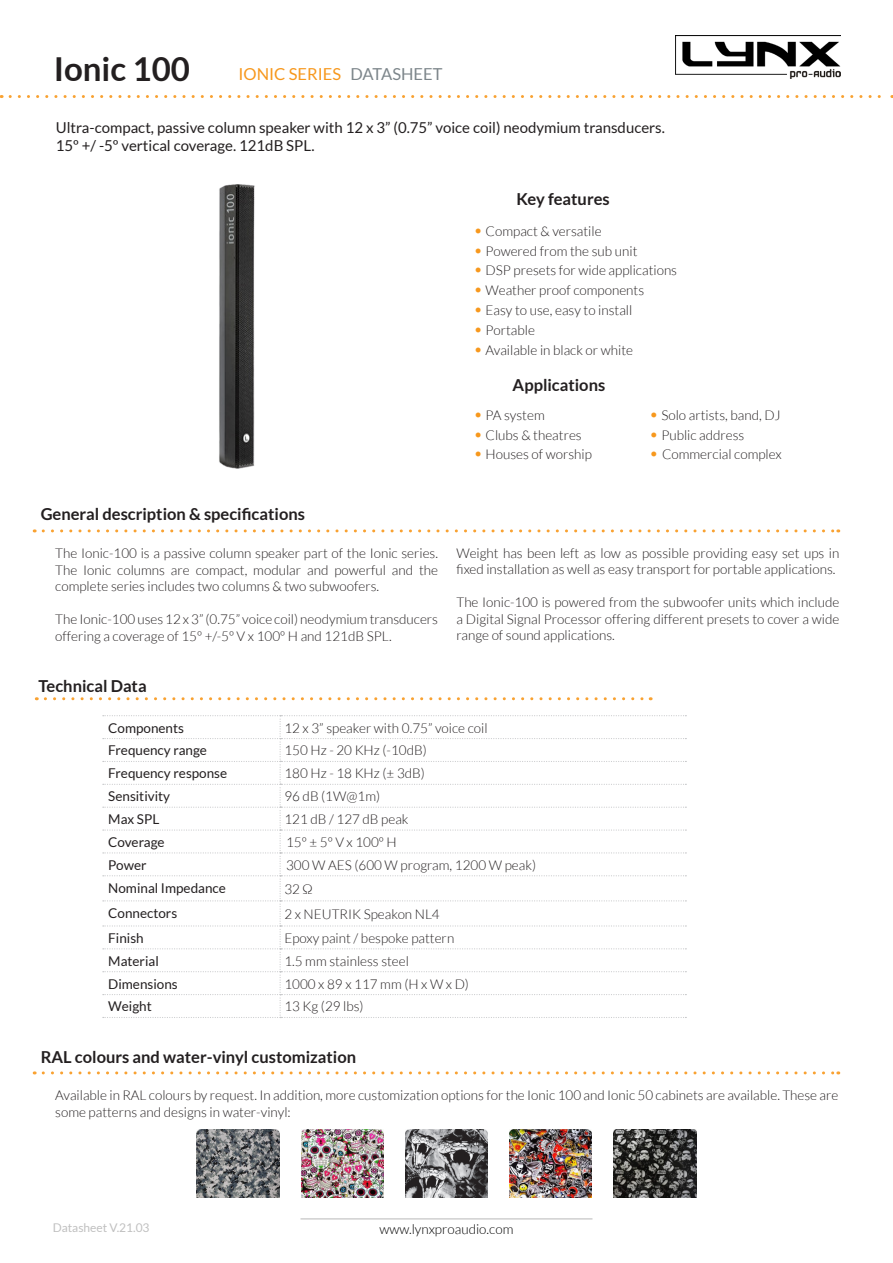
<style>
.page{position:relative;width:893px;height:1263px;background:#fff}
.page>*{position:absolute;margin:0;border:0;box-sizing:border-box;transform-origin:0 0}
.t1{font:700 33px "Lato";color:#231f20}
.t2{font:700 16.5px "Lato";color:#231f20}
.t3{font:16.5px "Lato";color:#f7981d}
.t4{font:15px "Lato";color:#231f20}
.Estilo_de_párrafo_4{font:300 13.5px/16.5px "Lato";color:#231f20}
.t5{font:13.5px "Lato";color:#231f20}
.t6{font:300 13.5px "Lato";color:#000}
.t7{font:12px "Lato";color:#c0c0c0}
.s1{color:#7d868b}
.s2{font-size:16.5px;color:#f7981d}
</style>
<div class="page">
<img style="left:675px;top:35px;width:165px;height:44px">
<hr style="left:300px;top:1218px;width:292px;height:1px;background:#c0c0c0">
<img style="left:219px;top:184px;width:36px;height:285px">
<svg style="left:43px;top:529px;width:796px;height:3px"></svg>
<svg style="left:10px;top:95px;width:883px;height:3px"></svg>
<svg style="left:45px;top:697px;width:606px;height:3px"></svg>
<svg style="left:103px;top:715px;width:583px;height:303px"></svg>
<svg style="left:43px;top:1071px;width:796px;height:3px"></svg>
<img style="left:197px;top:1130px;width:82px;height:67px">
<img style="left:301px;top:1130px;width:83px;height:67px">
<img style="left:405px;top:1130px;width:83px;height:67px">
<img style="left:509px;top:1130px;width:83px;height:67px">
<img style="left:614px;top:1130px;width:82px;height:67px">
<p class="t1" style="left:54px;top:50px;width:138px">Ionic 100</p>
<p class="t3" style="left:238px;top:65px;width:206px">IONIC SERIES <span class="s1">DATASHEET</span></p>
<p class="t4" style="left:56px;top:119px;width:611px">Ultra-compact, passive column speaker with 12 x 3” (0.75” voice coil) neodymium transducers.</p>
<p class="t4" style="left:56px;top:137px;width:260px">15º +/ -5º vertical coverage. 121dB SPL.</p>
<p class="t2" style="left:41px;top:505px;width:266px">General description &amp; specifications</p>
<p class="Estilo_de_párrafo_4" style="left:55px;top:545px;width:384px;text-align:justify">The Ionic-100 is a passive column speaker part of the Ionic series.<br>The Ionic columns are compact, modular and powerful and the complete series includes two columns &amp; two subwoofers.</p>
<p class="Estilo_de_párrafo_4" style="left:55px;top:611px;width:384px">The Ionic-100 uses 12 x 3” (0.75” voice coil) neodymium transducers offering a coverage of 15º +/-5º V x 100º H and 121dB SPL.</p>
<p class="t2" style="left:516px;top:190px;width:95px">Key features</p>
<p class="Estilo_de_párrafo_4" style="left:473px;top:223px;width:130px"><span class="s2">•</span> Compact &amp; versatile</p>
<p class="Estilo_de_párrafo_4" style="left:473px;top:243px;width:166px"><span class="s2">•</span> Powered from the sub unit</p>
<p class="Estilo_de_párrafo_4" style="left:473px;top:262px;width:205px"><span class="s2">•</span> DSP presets for wide applications</p>
<p class="Estilo_de_párrafo_4" style="left:473px;top:282px;width:172px"><span class="s2">•</span> Weather proof components</p>
<p class="Estilo_de_párrafo_4" style="left:473px;top:302px;width:160px"><span class="s2">•</span> Easy to use, easy to install</p>
<p class="Estilo_de_párrafo_4" style="left:473px;top:322px;width:63px"><span class="s2">•</span> Portable</p>
<p class="Estilo_de_párrafo_4" style="left:473px;top:342px;width:161px"><span class="s2">•</span> Available in black or white</p>
<p class="t2" style="left:513px;top:376px;width:94px">Applications</p>
<p class="Estilo_de_párrafo_4" style="left:473px;top:407px;width:73px"><span class="s2">•</span> PA system</p>
<p class="Estilo_de_párrafo_4" style="left:649px;top:407px;width:133px"><span class="s2">•</span> Solo artists, band, DJ</p>
<p class="Estilo_de_párrafo_4" style="left:473px;top:426px;width:110px"><span class="s2">•</span> Clubs &amp; theatres</p>
<p class="Estilo_de_párrafo_4" style="left:649px;top:426px;width:97px"><span class="s2">•</span> Public address</p>
<p class="Estilo_de_párrafo_4" style="left:473px;top:446px;width:120px"><span class="s2">•</span> Houses of worship</p>
<p class="Estilo_de_párrafo_4" style="left:649px;top:446px;width:134px"><span class="s2">•</span> Commercial complex</p>
<p class="Estilo_de_párrafo_4" style="left:456px;top:545px;width:384px">Weight has been left as low as possible providing easy set ups in fixed installation as well as easy transport for portable applications.</p>
<p class="Estilo_de_párrafo_4" style="left:456px;top:594px;width:384px;text-align:justify">The Ionic-100 is powered from the subwoofer units which include a Digital Signal Processor offering different presets to cover a wide range of sound applications.</p>
<p class="t2" style="left:38px;top:676px;width:110px">Technical Data</p>
<p class="t5" style="left:108px;top:720px;width:77px">Components</p>
<p class="Estilo_de_párrafo_4" style="left:284px;top:719px;width:205px">12 x 3” speaker with 0.75” voice coil</p>
<p class="t5" style="left:108px;top:743px;width:100px">Frequency range</p>
<p class="Estilo_de_párrafo_4" style="left:284px;top:742px;width:144px">150 Hz - 20 KHz (-10dB)</p>
<p class="t5" style="left:108px;top:766px;width:120px">Frequency response</p>
<p class="Estilo_de_párrafo_4" style="left:284px;top:765px;width:142px">180 Hz - 18 KHz (± 3dB)</p>
<p class="t5" style="left:108px;top:789px;width:63px">Sensitivity</p>
<p class="Estilo_de_párrafo_4" style="left:284px;top:788px;width:97px">96 dB (1W@1m)</p>
<p class="t5" style="left:108px;top:812px;width:53px">Max SPL</p>
<p class="Estilo_de_párrafo_4" style="left:284px;top:811px;width:126px">121 dB / 127 dB peak</p>
<p class="t5" style="left:108px;top:834px;width:58px">Coverage</p>
<p class="Estilo_de_párrafo_4" style="left:286px;top:834px;width:112px">15º ± 5º V x 100º H</p>
<p class="t5" style="left:108px;top:857px;width:40px">Power</p>
<p class="Estilo_de_párrafo_4" style="left:286px;top:857px;width:251px">300 W AES (600 W program, 1200 W peak)</p>
<p class="t5" style="left:108px;top:880px;width:119px">Nominal Impedance</p>
<p class="Estilo_de_párrafo_4" style="left:284px;top:881px;width:30px">32 Ω</p>
<p class="t5" style="left:108px;top:905px;width:70px">Connectors</p>
<p class="Estilo_de_párrafo_4" style="left:284px;top:906px;width:157px">2 x NEUTRIK Speakon NL4</p>
<p class="t5" style="left:108px;top:930px;width:37px">Finish</p>
<p class="Estilo_de_párrafo_4" style="left:284px;top:930px;width:171px">Epoxy paint / bespoke pattern</p>
<p class="t5" style="left:108px;top:953px;width:52px">Material</p>
<p class="Estilo_de_párrafo_4" style="left:284px;top:953px;width:126px">1.5 mm stainless steel</p>
<p class="t5" style="left:108px;top:976px;width:71px">Dimensions</p>
<p class="Estilo_de_párrafo_4" style="left:284px;top:975px;width:186px">1000 x 89 x 117 mm (H x W x D)</p>
<p class="t5" style="left:108px;top:999px;width:45px">Weight</p>
<p class="Estilo_de_párrafo_4" style="left:284px;top:998px;width:81px">13 Kg (29 lbs)</p>
<p class="t2" style="left:41px;top:1047px;width:317px">RAL colours and water-vinyl customization</p>
<p class="Estilo_de_párrafo_4" style="left:55px;top:1087px;width:785px">Available in RAL colours by request. In addition, more customization options for the Ionic 100 and Ionic 50 cabinets are available. These are some patterns and designs in water-vinyl:</p>
<p class="t7" style="left:53px;top:1221px;width:98px">Datasheet V.21.03</p>
<p class="t6" style="left:379px;top:1221px;width:135px">www.lynxproaudio.com</p>
</div>
